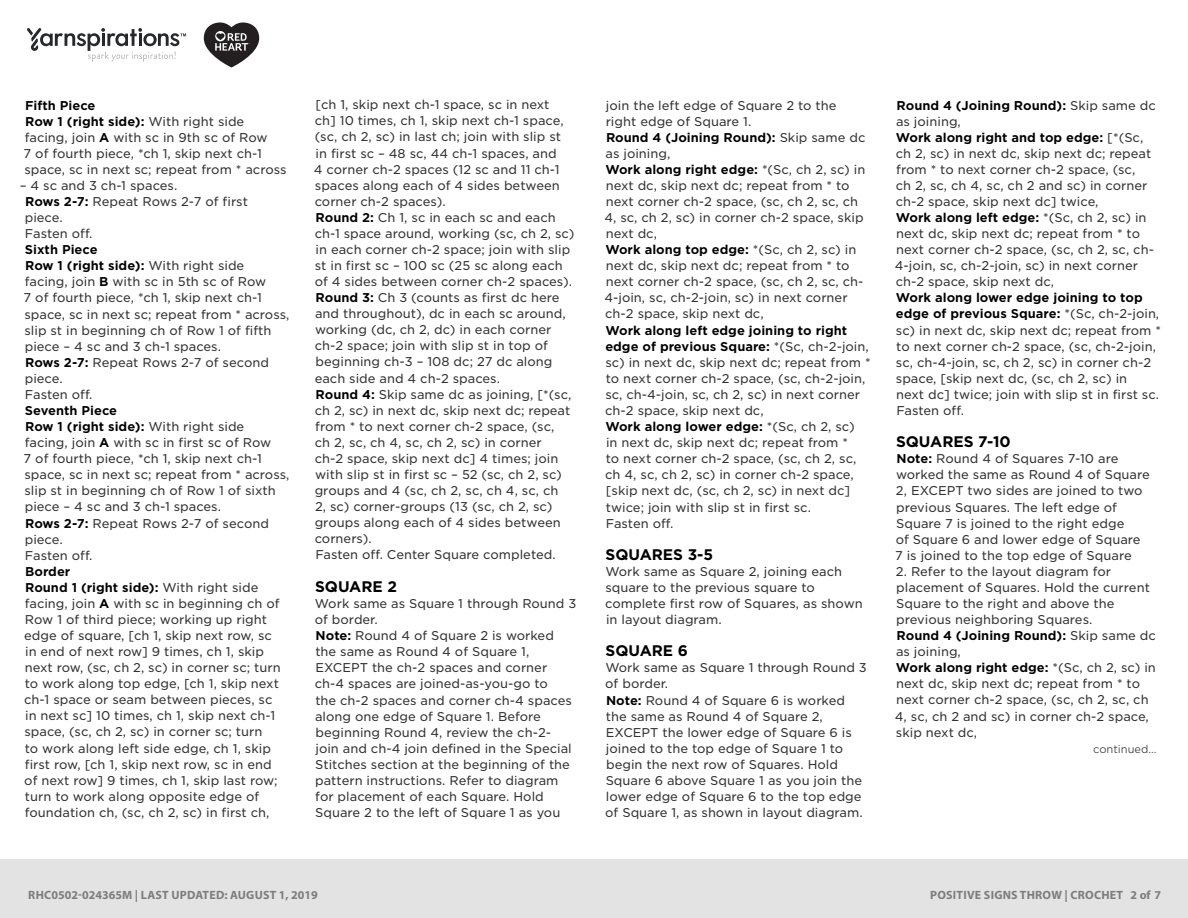
<style>
.page{position:relative;width:1188px;height:918px;background:#fff}
.page>*{position:absolute;margin:0;border:0;box-sizing:border-box;transform-origin:0 0}
.t1{font:700 15.3px "Gotham";color:#000}
.t2{font:12.3px/16px "Gotham S Sm";color:#333334}
.t3{font:700 12px "Myriad Pro";letter-spacing:.02em;color:#7d7d7d}
.t4{font:300 10.65px "Gotham S Sm";color:#333334}
.s1{font-weight:700;color:#000}
</style>
<div class="page">
<div style="left:0;top:860px;width:1188px;height:58px;background:#e4e3e3"></div>
<svg style="left:27px;top:28px;width:159px;height:34px"></svg>
<svg style="left:204px;top:22px;width:55px;height:46px"></svg>
<p class="t2" style="left:24px;top:97px;width:265px"><span class="s1">Fifth Piece<br>Row 1 (right side):</span> With right side facing, join <span class="s1">A</span> with sc in 9th sc of Row<br>7 of fourth piece, *ch 1, skip next ch-1 space, sc in next sc; repeat from * across</p>
<p class="t2" style="left:24px;top:177px;width:267px;text-indent:-4px">– 4 sc and 3 ch-1 spaces.<br><span class="s1">Rows 2-7:</span> Repeat Rows 2-7 of first<br>piece.<br>Fasten off.<br><span class="s1">Sixth Piece<br>Row 1 (right side):</span> With right side<br>facing, join <span class="s1">B</span> with sc in 5th sc of Row<br>7 of fourth piece, *ch 1, skip next ch-1 space, sc in next sc; repeat from * across, slip st in beginning ch of Row 1 of fifth piece – 4 sc and 3 ch-1 spaces.<br><span class="s1">Rows 2-7:</span> Repeat Rows 2-7 of second piece.<br>Fasten off.<br><span class="s1">Seventh Piece<br>Row 1 (right side):</span> With right side<br>facing, join <span class="s1">A</span> with sc in first sc of Row<br>7 of fourth piece, *ch 1, skip next ch-1 space, sc in next sc; repeat from * across, slip st in beginning ch of Row 1 of sixth piece – 4 sc and 3 ch-1 spaces.<br><span class="s1">Rows 2-7:</span> Repeat Rows 2-7 of second piece.<br>Fasten off.<br><span class="s1">Border<br>Round 1 (right side):</span> With right side facing, join <span class="s1">A</span> with sc in beginning ch of<br>Row 1 of third piece; working up right edge of square, [ch 1, skip next row, sc<br>in end of next row] 9 times, ch 1, skip next row, (sc, ch 2, sc) in corner sc; turn to work along top edge, [ch 1, skip next ch-1 space or seam between pieces, sc<br>in next sc] 10 times, ch 1, skip next ch-1 space, (sc, ch 2, sc) in corner sc; turn<br>to work along left side edge, ch 1, skip first row, [ch 1, skip next row, sc in end<br>of next row] 9 times, ch 1, skip last row; turn to work along opposite edge of foundation ch, (sc, ch 2, sc) in first ch,</p>
<p class="t2" style="left:314px;top:97px;width:262px">[ch 1, skip next ch-1 space, sc in next<br>ch] 10 times, ch 1, skip next ch-1 space, (sc, ch 2, sc) in last ch; join with slip st in first sc – 48 sc, 44 ch-1 spaces, and<br>4 corner ch-2 spaces (12 sc and 11 ch-1 spaces along each of 4 sides between corner ch-2 spaces).<br><span class="s1">Round 2:</span> Ch 1, sc in each sc and each ch-1 space around, working (sc, ch 2, sc) in each corner ch-2 space; join with slip st in first sc – 100 sc (25 sc along each of 4 sides between corner ch-2 spaces).<br><span class="s1">Round 3:</span> Ch 3 (counts as first dc here and throughout), dc in each sc around, working (dc, ch 2, dc) in each corner ch-2 space; join with slip st in top of beginning ch-3 – 108 dc; 27 dc along each side and 4 ch-2 spaces.<br><span class="s1">Round 4:</span> Skip same dc as joining, [*(sc, ch 2, sc) in next dc, skip next dc; repeat from * to next corner ch-2 space, (sc,<br>ch 2, sc, ch 4, sc, ch 2, sc) in corner<br>ch-2 space, skip next dc] 4 times; join with slip st in first sc – 52 (sc, ch 2, sc) groups and 4 (sc, ch 2, sc, ch 4, sc, ch<br>2, sc) corner-groups (13 (sc, ch 2, sc) groups along each of 4 sides between corners).<br>Fasten off. Center Square completed.</p>
<p class="t1" style="left:315px;top:576px;width:83px">SQUARE 2</p>
<p class="t2" style="left:315px;top:595px;width:263px">Work same as Square 1 through Round 3 of border.<br><span class="s1">Note:</span> Round 4 of Square 2 is worked the same as Round 4 of Square 1, EXCEPT the ch-2 spaces and corner ch-4 spaces are joined-as-you-go to<br>the ch-2 spaces and corner ch-4 spaces along one edge of Square 1. Before beginning Round 4, review the ch-2- join and ch-4 join defined in the Special Stitches section at the beginning of the pattern instructions. Refer to diagram for placement of each Square. Hold Square 2 to the left of Square 1 as you</p>
<p class="t2" style="left:604px;top:97px;width:268px">join the left edge of Square 2 to the<br>right edge of Square 1.<br><span class="s1">Round 4 (Joining Round):</span> Skip same dc as joining,<br><span class="s1">Work along right edge:</span> *(Sc, ch 2, sc) in next dc, skip next dc; repeat from * to next corner ch-2 space, (sc, ch 2, sc, ch 4, sc, ch 2, sc) in corner ch-2 space, skip next dc,<br><span class="s1">Work along top edge:</span> *(Sc, ch 2, sc) in next dc, skip next dc; repeat from * to next corner ch-2 space, (sc, ch 2, sc, ch-4-join, sc, ch-2-join, sc) in next corner ch-2 space, skip next dc,<br><span class="s1">Work along left edge joining to right edge of previous Square:</span> *(Sc, ch-2-join, sc) in next dc, skip next dc; repeat from * to next corner ch-2 space, (sc, ch-2-join, sc, ch-4-join, sc, ch 2, sc) in next corner ch-2 space, skip next dc,<br><span class="s1">Work along lower edge:</span> *(Sc, ch 2, sc)<br>in next dc, skip next dc; repeat from *<br>to next corner ch-2 space, (sc, ch 2, sc, ch 4, sc, ch 2, sc) in corner ch-2 space, [skip next dc, (sc, ch 2, sc) in next dc] twice; join with slip st in first sc.<br>Fasten off.</p>
<p class="t1" style="left:606px;top:544px;width:109px">SQUARES 3-5</p>
<p class="t2" style="left:605px;top:563px;width:259px">Work same as Square 2, joining each square to the previous square to complete first row of Squares, as shown in layout diagram.</p>
<p class="t1" style="left:606px;top:641px;width:84px">SQUARE 6</p>
<p class="t2" style="left:605px;top:660px;width:263px">Work same as Square 1 through Round 3 of border.<br><span class="s1">Note:</span> Round 4 of Square 6 is worked the same as Round 4 of Square 2,<br>EXCEPT the lower edge of Square 6 is joined to the top edge of Square 1 to begin the next row of Squares. Hold<br>Square 6 above Square 1 as you join the lower edge of Square 6 to the top edge of Square 1, as shown in layout diagram.</p>
<p class="t2" style="left:895px;top:97px;width:268px"><span class="s1">Round 4 (Joining Round):</span> Skip same dc as joining,<br><span class="s1">Work along right and top edge:</span> [*(Sc,<br>ch 2, sc) in next dc, skip next dc; repeat from * to next corner ch-2 space, (sc,<br>ch 2, sc, ch 4, sc, ch 2 and sc) in corner ch-2 space, skip next dc] twice,<br><span class="s1">Work along left edge:</span> *(Sc, ch 2, sc) in next dc, skip next dc; repeat from * to next corner ch-2 space, (sc, ch 2, sc, ch-4-join, sc, ch-2-join, sc) in next corner ch-2 space, skip next dc,<br><span class="s1">Work along lower edge joining to top edge of previous Square:</span> *(Sc, ch-2-join, sc) in next dc, skip next dc; repeat from * to next corner ch-2 space, (sc, ch-2-join, sc, ch-4-join, sc, ch 2, sc) in corner ch-2 space, [skip next dc, (sc, ch 2, sc) in<br>next dc] twice; join with slip st in first sc.<br>Fasten off.</p>
<p class="t1" style="left:896px;top:432px;width:116px">SQUARES 7-10</p>
<p class="t2" style="left:895px;top:451px;width:256px"><span class="s1">Note:</span> Round 4 of Squares 7-10 are worked the same as Round 4 of Square 2, EXCEPT two sides are joined to two previous Squares. The left edge of Square 7 is joined to the right edge<br>of Square 6 and lower edge of Square 7 is joined to the top edge of Square</p>
<p class="t2" style="left:895px;top:563px;width:263px">2. Refer to the layout diagram for placement of Squares. Hold the current<br>Square to the right and above the previous neighboring Squares.<br><span class="s1">Round 4 (Joining Round):</span> Skip same dc as joining,<br><span class="s1">Work along right edge:</span> *(Sc, ch 2, sc) in next dc, skip next dc; repeat from * to next corner ch-2 space, (sc, ch 2, sc, ch<br>4, sc, ch 2 and sc) in corner ch-2 space, skip next dc,</p>
<p class="t4" style="left:1093px;top:742px;width:65px">continued...</p>
<p class="t3" style="left:28px;top:887px;width:291px">RHC0502-024365M | LAST UPDATED: AUGUST 1, 2019</p>
<p class="t3" style="left:930px;top:887px;width:232px">POSITIVE SIGNS THROW | CROCHET 2 of 7</p>
</div>
